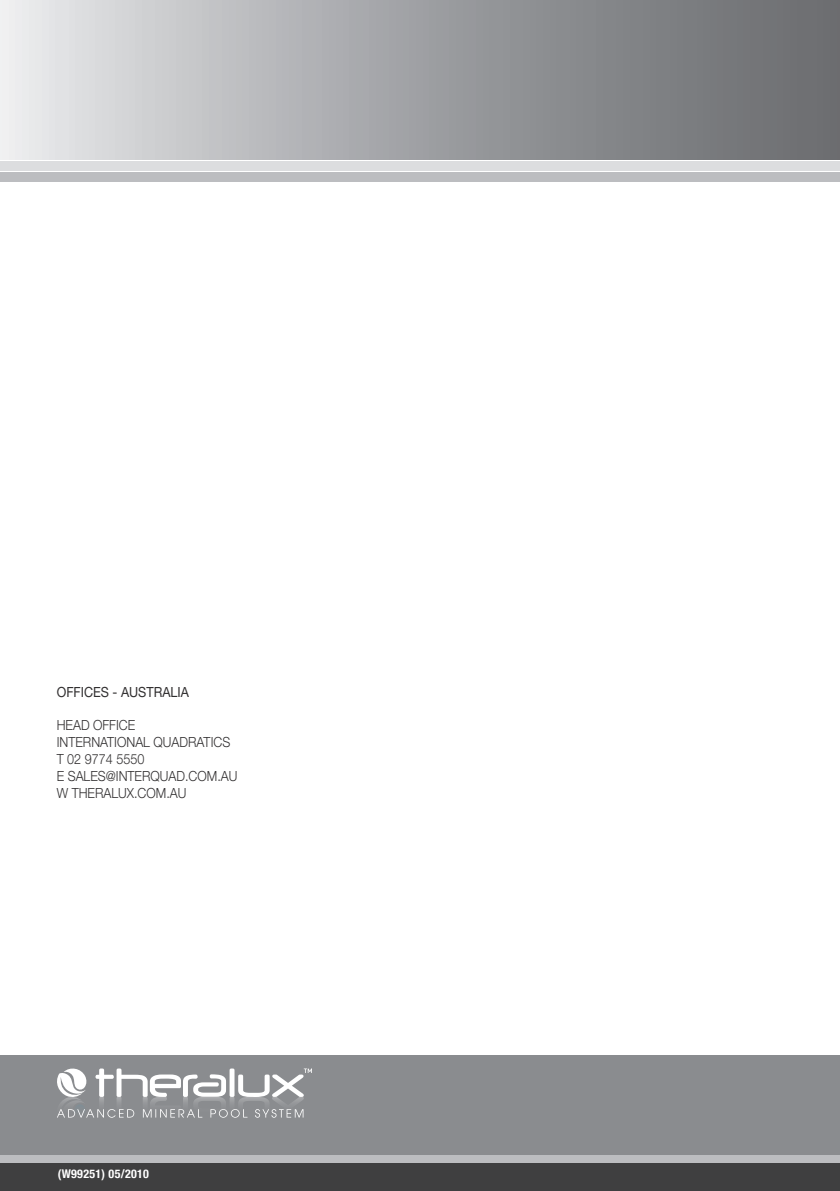
<style>
.page{position:relative;width:840px;height:1191px;background:#fff}
.page>*{position:absolute;margin:0;border:0;box-sizing:border-box;transform-origin:0 0}
.t1{font:300 14px/16.8px "Helvetica Neue LT Std";color:#312f30;scale:.9 1}
.t2{font:14px "Helvetica Neue LT Std";color:#312f30;scale:.9 1}
.t3{font:700 condensed 12px "Helvetica Neue";letter-spacing:.025em;color:#fff}
</style>
<div class="page">
<div style="left:0;top:1162px;width:839px;height:29px;background:#3f3f40"></div>
<div style="left:0;top:1154px;width:839px;height:8px;background:#bcbdc0"></div>
<div style="left:0;top:1054px;width:839px;height:100px;background:#8a8c8f"></div>
<div style="left:0;top:0;width:839px;height:159px;background:linear-gradient(to right,#e5e6e8,#626468)"></div>
<div style="left:0;top:162px;width:839px;height:8px;background:#dcdddf"></div>
<div style="left:0;top:173px;width:839px;height:8px;background:#bcbdc0"></div>
<svg style="left:57px;top:1068px;width:255px;height:50px"></svg>
<p class="t2" style="left:57px;top:683px;width:148px">OFFICES - AUSTRALIA</p>
<p class="t1" style="left:57px;top:716px;width:202px">HEAD OFFICE<br>INTERNATIONAL QUADRATICS<br>T 02 9774 5550<br>E SALES@INTERQUAD.COM.AU<br>W THERALUX.COM.AU</p>
<p class="t3" style="left:58px;top:1166px;width:92px">(W99251) 05/2010</p>
</div>
